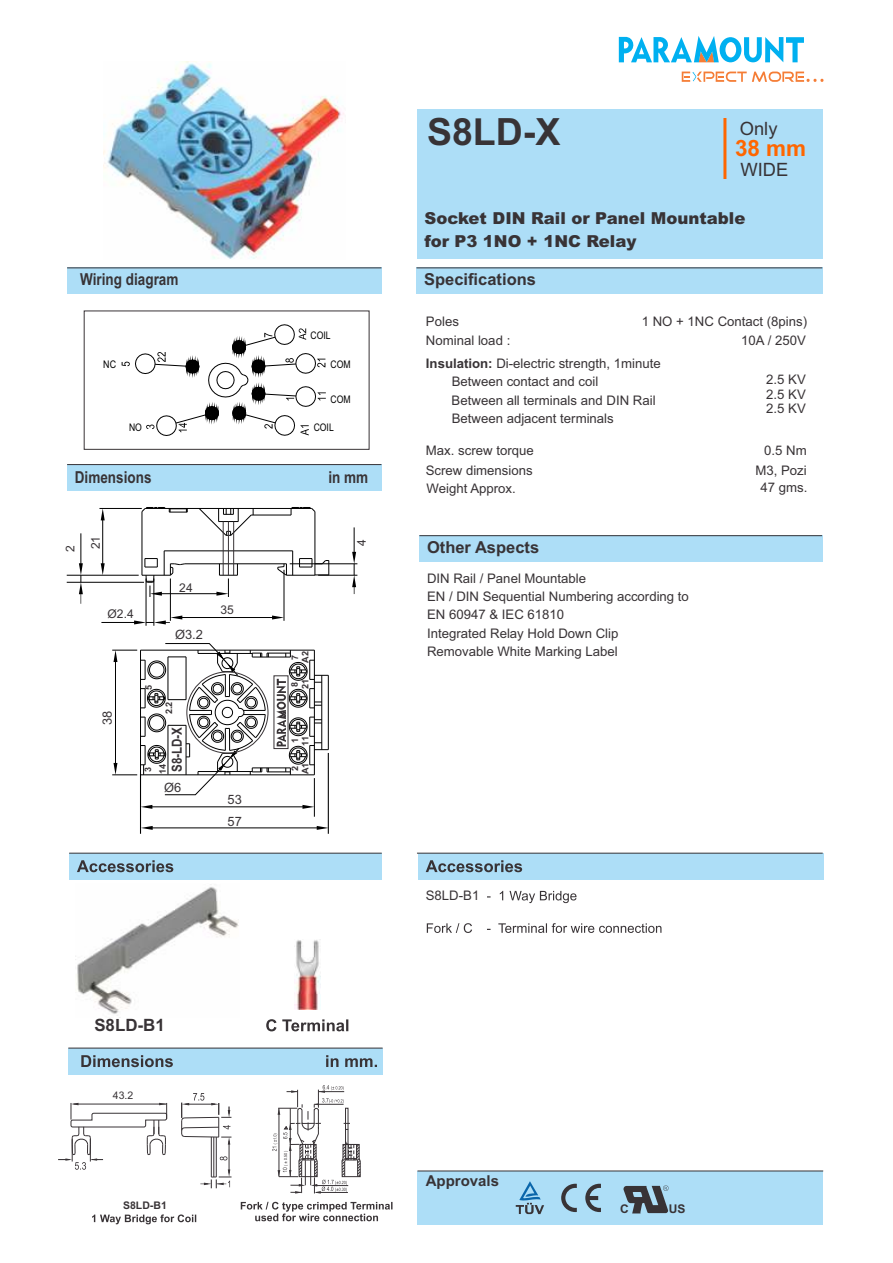
<style>
.page{position:relative;width:893px;height:1263px;background:#fff}
.page>*{position:absolute;margin:0;border:0;box-sizing:border-box;transform-origin:0 0}
.t1{font:700 37.5px "Arial";color:#383336}
.t2{font:700 22.5px "Arial";color:#f60}
.t3{font:18.3px "Arial";color:#383336}
.t4{font:700 16.95px "Arial";color:#383336}
.t5{font:900 16.5px/23.2px "Arial";color:#383336}
.t6{font:700 16.5px "Arial Narrow";color:#383336}
.t7{font:700 16.5px "Arial";color:#383336}
.t8{font:700 15px "Arial";color:#383336}
.t9{font:700 13.8px "Arial";color:#383336;scale:.84 1}
.t10{font:13.2px/18.5px "Arial";color:#383336}
.t11{font:12.9px/21.3px "Arial";color:#383336}
.t12{font:12px/25.2px "Arial";color:#383336}
.t13{font:700 12px "Arial";color:#383336}
.t14{font:10.5px "Arial Narrow";color:#000}
.t15{font:700 10.5px "Arial";color:#383336}
.t16{font:10.5px "Arial";color:#383336}
.t17{font:10.5px "Arial Narrow";color:#000;scale:1.04 1}
.t18{font:700 9px "Arial";color:#383336}
.s1{font-weight:700}
</style>
<div class="page">
<div style="left:417px;top:109px;width:406px;height:149px;background:#addef7"></div>
<div style="left:419px;top:536px;width:403px;height:26px;background:#addef7"></div>
<svg style="left:619px;top:36px;width:185px;height:26px"></svg>
<svg style="left:682px;top:71px;width:141px;height:11px"></svg>
<img style="left:75px;top:884px;width:164px;height:134px">
<svg style="left:266px;top:1019px;width:82px;height:12px"></svg>
<img style="left:294px;top:940px;width:27px;height:70px">
<div style="left:67px;top:268px;width:314px;height:26px;background:#addef7"></div>
<hr style="left:67px;top:267px;width:314px;height:1px;background:#383336">
<svg style="left:241px;top:1202px;width:151px;height:19px"></svg>
<svg style="left:272px;top:1085px;width:89px;height:108px"></svg>
<svg style="left:92px;top:1214px;width:104px;height:10px"></svg>
<hr style="left:229px;top:1141px;width:1px;height:32px;background:#383336">
<hr style="left:211px;top:1137px;width:1px;height:40px;background:#383336">
<hr style="left:213px;top:1137px;width:1px;height:40px;background:#383336">
<hr style="left:216px;top:1137px;width:1px;height:40px;background:#383336">
<svg style="left:200px;top:1169px;width:32px;height:19px"></svg>
<svg style="left:220px;top:1156px;width:7px;height:4px"></svg>
<svg style="left:181px;top:1093px;width:50px;height:51px"></svg>
<svg style="left:58px;top:1103px;width:109px;height:67px"></svg>
<div style="left:68px;top:1048px;width:315px;height:26px;background:#addef7"></div>
<svg style="left:81px;top:1055px;width:296px;height:12px"></svg>
<hr style="left:68px;top:1048px;width:315px;height:1px;background:#383336">
<svg style="left:427px;top:891px;width:234px;height:42px"></svg>
<div style="left:418px;top:853px;width:406px;height:26px;background:#addef7"></div>
<svg style="left:426px;top:860px;width:96px;height:12px"></svg>
<hr style="left:417px;top:853px;width:406px;height:1px;background:#383336">
<div style="left:69px;top:853px;width:313px;height:26px;background:#addef7"></div>
<svg style="left:77px;top:860px;width:96px;height:12px"></svg>
<hr style="left:69px;top:853px;width:313px;height:1px;background:#383336">
<hr style="left:419px;top:535px;width:403px;height:1px;background:#383336">
<div style="left:416px;top:268px;width:407px;height:26px;background:#addef7"></div>
<hr style="left:416px;top:267px;width:406px;height:1px;background:#383336">
<div style="left:417px;top:1171px;width:406px;height:53px;background:#addef7"></div>
<hr style="left:417px;top:1170px;width:406px;height:1px;background:#383336">
<svg style="left:516px;top:1181px;width:28px;height:33px"></svg>
<svg style="left:561px;top:1184px;width:40px;height:28px"></svg>
<div style="left:67px;top:465px;width:314px;height:26px;background:#addef7"></div>
<hr style="left:67px;top:464px;width:314px;height:1px;background:#383336">
<hr style="left:185px;top:563px;width:101px;height:1px;background:#000">
<hr style="left:164px;top:550px;width:129px;height:1px;background:#000">
<hr style="left:314px;top:512px;width:1px;height:63px;background:#000">
<hr style="left:251px;top:515px;width:40px;height:1px;background:#000">
<hr style="left:145px;top:508px;width:167px;height:1px;background:#000">
<svg style="left:291px;top:507px;width:25px;height:8px"></svg>
<svg style="left:199px;top:509px;width:55px;height:28px"></svg>
<svg style="left:277px;top:551px;width:52px;height:25px"></svg>
<svg style="left:141px;top:507px;width:47px;height:6px"></svg>
<hr style="left:142px;top:512px;width:1px;height:63px;background:#000">
<hr style="left:228px;top:521px;width:1px;height:54px;background:#383336">
<hr style="left:223px;top:521px;width:1px;height:54px;background:#383336">
<hr style="left:233px;top:521px;width:1px;height:54px;background:#383336">
<hr style="left:99px;top:508px;width:43px;height:1px;background:#000">
<hr style="left:102px;top:515px;width:1px;height:54px;background:#000">
<hr style="left:318px;top:575px;width:39px;height:1px;background:#000">
<hr style="left:290px;top:563px;width:67px;height:1px;background:#000">
<hr style="left:354px;top:527px;width:1px;height:30px;background:#000">
<hr style="left:284px;top:570px;width:1px;height:51px;background:#000">
<hr style="left:170px;top:578px;width:1px;height:43px;background:#000">
<hr style="left:177px;top:617px;width:100px;height:1px;background:#000">
<hr style="left:157px;top:593px;width:65px;height:1px;background:#000">
<hr style="left:154px;top:578px;width:1px;height:48px;background:#000">
<hr style="left:146px;top:578px;width:1px;height:48px;background:#000">
<hr style="left:101px;top:622px;width:39px;height:1px;background:#000">
<hr style="left:67px;top:582px;width:77px;height:1px;background:#000">
<hr style="left:67px;top:575px;width:72px;height:1px;background:#000">
<hr style="left:81px;top:533px;width:1px;height:36px;background:#000">
<svg style="left:101px;top:563px;width:4px;height:12px"></svg>
<svg style="left:79px;top:563px;width:4px;height:41px"></svg>
<svg style="left:101px;top:509px;width:4px;height:11px"></svg>
<svg style="left:352px;top:552px;width:4px;height:42px"></svg>
<svg style="left:272px;top:615px;width:12px;height:4px"></svg>
<svg style="left:142px;top:551px;width:44px;height:46px"></svg>
<svg style="left:134px;top:615px;width:48px;height:9px"></svg>
<svg style="left:216px;top:564px;width:22px;height:33px"></svg>
<hr style="left:328px;top:675px;width:1px;height:75px;background:#000">
<hr style="left:314px;top:778px;width:1px;height:39px;background:#000">
<hr style="left:147px;top:806px;width:161px;height:1px;background:#000">
<hr style="left:328px;top:753px;width:1px;height:81px;background:#000">
<hr style="left:140px;top:774px;width:1px;height:60px;background:#000">
<hr style="left:147px;top:828px;width:175px;height:1px;background:#000">
<svg style="left:302px;top:805px;width:12px;height:4px"></svg>
<svg style="left:317px;top:826px;width:12px;height:4px"></svg>
<svg style="left:141px;top:826px;width:12px;height:4px"></svg>
<svg style="left:141px;top:805px;width:11px;height:4px"></svg>
<svg style="left:112px;top:643px;width:216px;height:152px"></svg>
<hr style="left:723px;top:118px;width:3px;height:61px;background:#f60">
<img style="left:103px;top:61px;width:241px;height:198px">
<svg style="left:122px;top:324px;width:204px;height:112px"></svg>
<svg style="left:623px;top:1185px;width:46px;height:28px"></svg>
<p class="t6" style="left:80px;top:267px;width:100px">Wiring diagram</p>
<p class="t17" style="left:103px;top:360px;width:14px">NC</p>
<p class="t14" style="left:129px;top:423px;width:14px">NO</p>
<p class="t14" style="left:310px;top:331px;width:22px">COIL</p>
<p class="t14" style="left:331px;top:360px;width:22px">COM</p>
<p class="t14" style="left:331px;top:395px;width:22px">COM</p>
<p class="t14" style="left:314px;top:423px;width:22px">COIL</p>
<p class="t6" style="left:75px;top:465px;width:78px">Dimensions</p>
<p class="t6" style="left:328px;top:465px;width:41px">in mm</p>
<p class="t12" style="left:59px;top:552px;width:18px;rotate:-90deg">2<br>21</p>
<p class="t12" style="left:108px;top:602px;width:28px">Ø2.4</p>
<p class="t11" style="left:98px;top:725px;width:16px;rotate:-90deg">38</p>
<p class="t12" style="left:179px;top:576px;width:15px">24</p>
<p class="t11" style="left:175px;top:625px;width:29px">Ø3.2</p>
<p class="t12" style="left:220px;top:598px;width:15px">35</p>
<p class="t18" style="left:302px;top:663px;width:13px;rotate:-90deg">A2</p>
<p class="t18" style="left:291px;top:660px;width:7px;rotate:-90deg">7</p>
<p class="t18" style="left:145px;top:690px;width:7px;rotate:-90deg">5</p>
<p class="t18" style="left:302px;top:689px;width:12px;rotate:-90deg">21</p>
<p class="t18" style="left:291px;top:687px;width:7px;rotate:-90deg">8</p>
<p class="t18" style="left:166px;top:714px;width:14px;rotate:-90deg">2.2</p>
<p class="t9" style="left:172px;top:772px;width:55px;rotate:-90deg">S8-LD-X</p>
<p class="t18" style="left:159px;top:774px;width:12px;rotate:-90deg">14</p>
<p class="t18" style="left:145px;top:772px;width:7px;rotate:-90deg">3</p>
<p class="t11" style="left:164px;top:778px;width:19px">Ø6</p>
<p class="t11" style="left:228px;top:790px;width:16px">53<br>57</p>
<p class="t18" style="left:302px;top:746px;width:11px;rotate:-90deg">11</p>
<p class="t18" style="left:302px;top:774px;width:13px;rotate:-90deg">A1</p>
<p class="t18" style="left:291px;top:743px;width:7px;rotate:-90deg">1</p>
<p class="t18" style="left:291px;top:770px;width:7px;rotate:-90deg">2</p>
<p class="t12" style="left:350px;top:546px;width:8px;rotate:-90deg">4</p>
<p class="t4" style="left:94px;top:1019px;width:72px">S8LD-B1</p>
<p class="t16" style="left:113px;top:1092px;width:22px">43.2</p>
<p class="t15" style="left:123px;top:1202px;width:45px">S8LD-B1</p>
<h1 class="t1" style="left:427px;top:118px;width:135px">S8LD-X</h1>
<h3 class="t3" style="left:740px;top:121px;width:39px">Only</h3>
<h2 class="t2" style="left:735px;top:140px;width:73px">38 mm</h2>
<h3 class="t3" style="left:740px;top:162px;width:49px">WIDE</h3>
<p class="t5" style="left:425px;top:208px;width:322px">Socket DIN Rail or Panel Mountable for P3 1NO + 1NC Relay</p>
<p class="t7" style="left:424px;top:273px;width:113px">Specifications</p>
<p class="t10" style="left:426px;top:313px;width:86px;line-height:19px">Poles<br>Nominal load :</p>
<p class="t10" style="left:452px;top:355px;width:211px;text-indent:-26px"><span class="s1">Insulation:</span> Di-electric strength, 1minute Between contact and coil<br>Between all terminals and DIN Rail Between adjacent terminals</p>
<p class="t10" style="left:426px;top:442px;width:109px">Max. screw torque</p>
<p class="t10" style="left:426px;top:480px;width:91px">Weight Approx.</p>
<p class="t10" style="left:642px;top:314px;width:167px">1 NO + 1NC Contact (8pins)</p>
<p class="t10" style="left:741px;top:332px;width:66px">10A / 250V</p>
<p class="t10" style="left:766px;top:373px;width:41px;line-height:14.7px;text-align:justify">2.5 KV 2.5 KV 2.5 KV</p>
<p class="t10" style="left:764px;top:442px;width:44px">0.5 Nm</p>
<p class="t10" style="left:426px;top:462px;width:109px">Screw dimensions</p>
<p class="t10" style="left:755px;top:462px;width:53px">M3, Pozi</p>
<p class="t10" style="left:761px;top:479px;width:48px">47 gms.</p>
<p class="t7" style="left:427px;top:541px;width:114px">Other Aspects</p>
<p class="t10" style="left:427px;top:570px;width:263px">DIN Rail / Panel Mountable<br>EN / DIN Sequential Numbering according to<br>EN 60947 &amp; IEC 61810<br>Integrated Relay Hold Down Clip<br>Removable White Marking Label</p>
<p class="t10" style="left:426px;top:888px;width:55px">S8LD-B1</p>
<p class="t8" style="left:426px;top:1175px;width:75px">Approvals</p>
<p class="t13" style="left:620px;top:1204px;width:10px">C</p>
<p class="t13" style="left:669px;top:1204px;width:18px">US</p>
</div>
